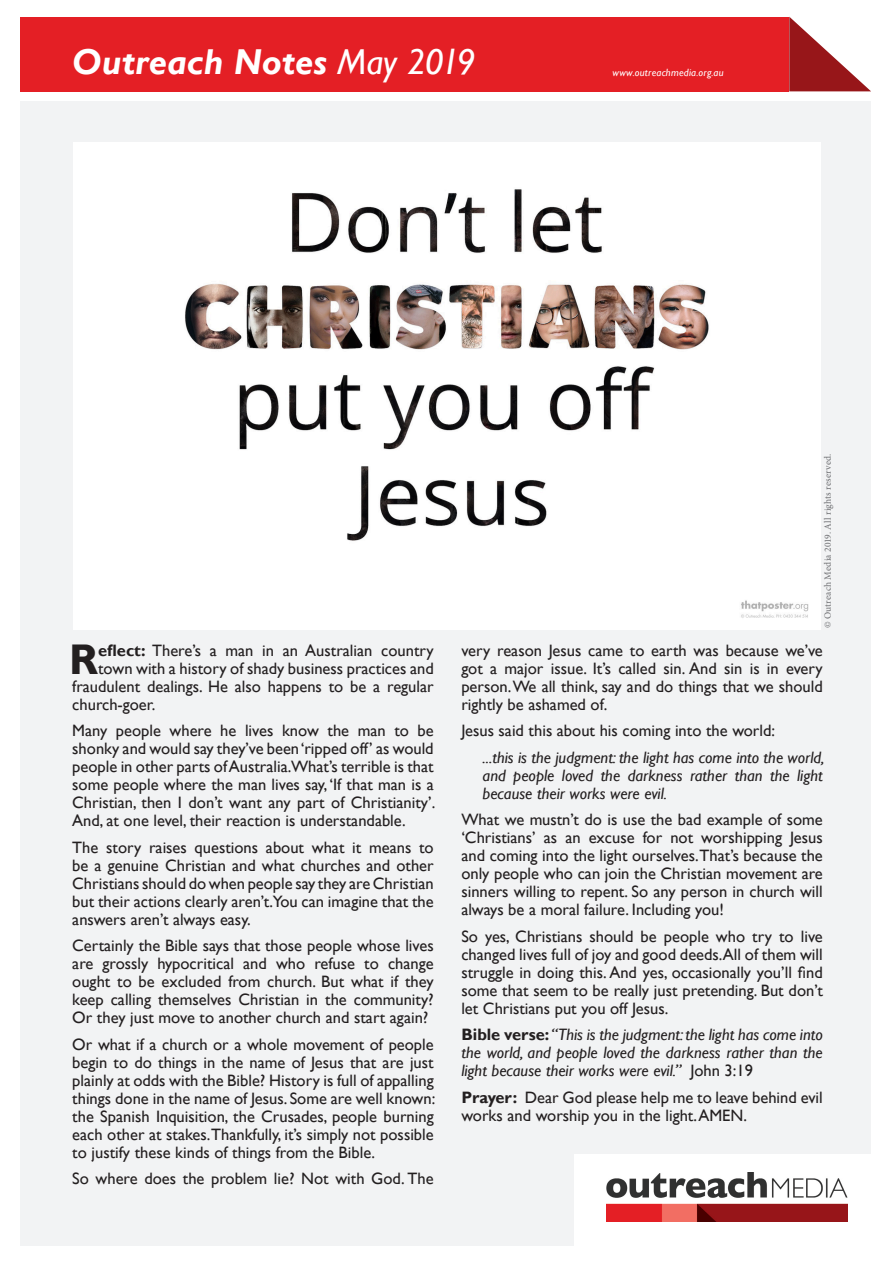
<style>
.page{position:relative;width:893px;height:1263px;background:#fff}
.page>*{position:absolute;margin:0;border:0;box-sizing:border-box;transform-origin:0 0}
.t1{font:700 42.9px "Gill Sans";color:#231f20}
.t2{font:italic 700 36px "Gill Sans";color:#fff}
.t3{font:16.5px/18px "Gill Sans";color:#231f20;text-align:justify}
.t4{font:italic 16.5px/18px "Gill Sans";color:#231f20;text-align:justify}
.t5{font:italic 10.5px "Gill Sans";letter-spacing:.025em;color:#fff}
.t6{font:9.6px "Minion Pro";letter-spacing:.02em;color:#6c6d70}
.s1{font-weight:400}
.s2{font-weight:700}
.s3{font-weight:700;font-style:normal}
.s4{font-style:normal}
</style>
<div class="page">
<div style="left:20px;top:101px;width:851px;height:1145px;background:#f2f3f4"></div>
<div style="left:21px;top:17px;width:768px;height:74px;background:#e41f25"></div>
<svg style="left:789px;top:17px;width:82px;height:74px"></svg>
<div style="left:575px;top:1154px;width:318px;height:109px;background:#fff"></div>
<img style="left:606px;top:1172px;width:241px;height:49px">
<img style="left:73px;top:142px;width:747px;height:487px">
<p class="t2" style="left:72px;top:41px;width:405px">Outreach Notes <span class="s1">May 2019</span></p>
<p class="t5" style="left:612px;top:67px;width:113px">www.outreachmedia.org.au</p>
<p class="t6" style="left:821px;top:628px;width:176px;rotate:-90deg">© Outreach Media 2019. All rights reserved.</p>
<p class="t1" style="left:69px;top:633px;width:31px">R</p>
<p class="t3" style="left:98px;top:641px;width:337px"><span class="s2">eflect:</span> There’s a man in an Australian country</p>
<p class="t3" style="left:98px;top:659px;width:337px">town with a history of shady business practices and</p>
<p class="t3" style="left:72px;top:677px;width:363px">fraudulent dealings. He also happens to be a regular</p>
<p class="t3" style="left:72px;top:695px;width:85px">church-goer.</p>
<p class="t3" style="left:72px;top:722px;width:365px">Many people where he lives know the man to be shonky and would say they’ve been ‘ripped off’ as would people in other parts of Australia.What’s terrible is that some people where the man lives say, ‘If that man is a Christian, then I don’t want any part of Christianity’.<br>And, at one level, their reaction is understandable.</p>
<p class="t3" style="left:72px;top:838px;width:363px">The story raises questions about what it means to be a genuine Christian and what churches and other Christians should do when people say they are Christian but their actions clearly aren’t.You can imagine that the answers aren’t always easy.</p>
<p class="t3" style="left:72px;top:937px;width:363px">Certainly the Bible says that those people whose lives are grossly hypocritical and who refuse to change ought to be excluded from church. But what if they keep calling themselves Christian in the community?<br>Or they just move to another church and start again?</p>
<p class="t3" style="left:72px;top:1035px;width:365px">Or what if a church or a whole movement of people begin to do things in the name of Jesus that are just plainly at odds with the Bible? History is full of appalling things done in the name of Jesus. Some are well known: the Spanish Inquisition, the Crusades, people burning each other at stakes.Thankfully, it’s simply not possible to justify these kinds of things from the Bible.</p>
<p class="t3" style="left:72px;top:1170px;width:363px">So where does the problem lie? Not with God. The</p>
<p class="t3" style="left:461px;top:641px;width:363px">very reason Jesus came to earth was because we’ve got a major issue. It’s called sin. And sin is in every person. We all think, say and do things that we should rightly be ashamed of.</p>
<p class="t3" style="left:461px;top:722px;width:315px">Jesus said this about his coming into the world:</p>
<p class="t4" style="left:483px;top:748px;width:343px">...this is the judgment: the light has come into the world, and people loved the darkness rather than the light because their works were evil.</p>
<p class="t3" style="left:461px;top:811px;width:363px">What we mustn’t do is use the bad example of some ‘Christians’ as an excuse for not worshipping Jesus and coming into the light ourselves.That’s because the only people who can join the Christian movement are sinners willing to repent. So any person in church will always be a moral failure. Including you!</p>
<p class="t3" style="left:461px;top:927px;width:363px">So yes, Christians should be people who try to live changed lives full of joy and good deeds.All of them will struggle in doing this. And yes, occasionally you’ll find some that seem to be really just pretending. But don’t let Christians put you off Jesus.</p>
<p class="t4" style="left:461px;top:1026px;width:363px"><span class="s3">Bible verse:</span> “This is the judgment: the light has come into the world, and people loved the darkness rather than the light because their works were evil.” <span class="s4">John 3:19</span></p>
<p class="t3" style="left:461px;top:1088px;width:363px"><span class="s2">Prayer:</span> Dear God please help me to leave behind evil works and worship you in the light. AMEN.</p>
</div>
